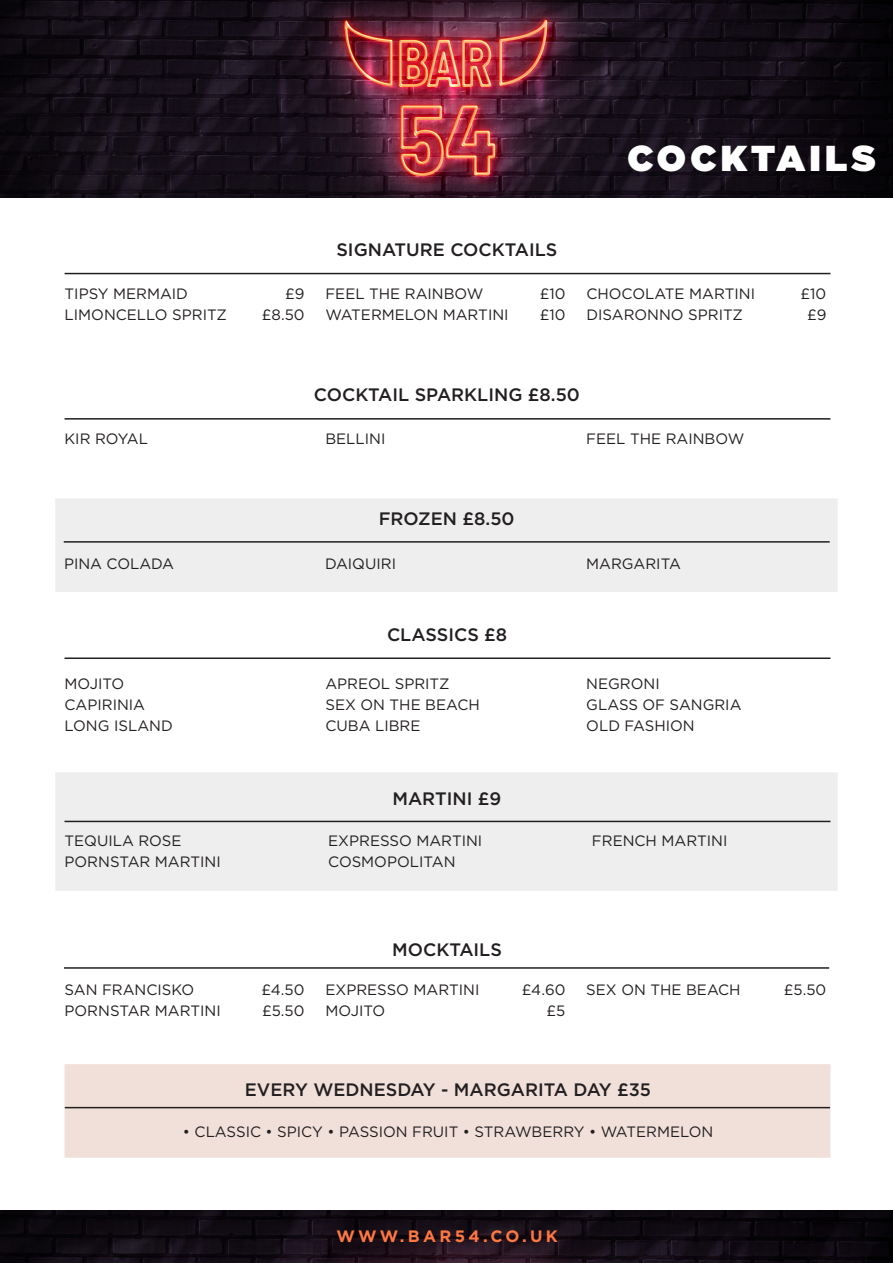
<style>
.page{position:relative;width:893px;height:1263px;background:#fff}
.page>*{position:absolute;margin:0;border:0;box-sizing:border-box;transform-origin:0 0}
.t1{font:900 36px "Gotham";letter-spacing:.12em;color:#fff}
.t2{font:500 18px "Gotham";color:#231f20}
.t3{font:700 16.5px "Gotham";letter-spacing:.2em;color:#ff7743}
.t4{font:15px/21px "Gotham";color:#231f20}
</style>
<div class="page">
<img style="left:0;top:1211px;width:893px;height:52px">
<div style="left:55px;top:498px;width:783px;height:94px;background:#edeeed"></div>
<img style="left:0;top:0;width:893px;height:198px">
<hr style="left:65px;top:418px;width:765px;height:2px;background:#231f20">
<hr style="left:65px;top:657px;width:765px;height:2px;background:#231f20">
<div style="left:55px;top:772px;width:783px;height:119px;background:#edeeed"></div>
<hr style="left:65px;top:821px;width:765px;height:1px;background:#231f20">
<hr style="left:64px;top:967px;width:765px;height:2px;background:#231f20">
<hr style="left:64px;top:541px;width:766px;height:2px;background:#231f20">
<div style="left:65px;top:1064px;width:765px;height:94px;background:#f0e0d9"></div>
<hr style="left:65px;top:1107px;width:765px;height:1px;background:#231f20">
<hr style="left:65px;top:273px;width:765px;height:1px;background:#231f20">
<h1 class="t1" style="left:627px;top:133px;width:250px">COCKTAILS</h1>
<p class="t4" style="left:65px;top:283px;width:125px">TIPSY MERMAID</p>
<p class="t4" style="left:285px;top:283px;width:21px">£9</p>
<p class="t4" style="left:65px;top:304px;width:164px">LIMONCELLO SPRITZ</p>
<p class="t4" style="left:262px;top:304px;width:44px">£8.50</p>
<p class="t2" style="left:336px;top:238px;width:222px">SIGNATURE COCKTAILS</p>
<p class="t4" style="left:325px;top:283px;width:159px">FEEL THE RAINBOW</p>
<p class="t4" style="left:540px;top:283px;width:27px">£10</p>
<p class="t4" style="left:325px;top:304px;width:185px">WATERMELON MARTINI</p>
<p class="t4" style="left:540px;top:304px;width:27px">£10</p>
<p class="t4" style="left:586px;top:283px;width:170px">CHOCOLATE MARTINI</p>
<p class="t4" style="left:801px;top:283px;width:27px">£10</p>
<p class="t4" style="left:586px;top:304px;width:158px">DISARONNO SPRITZ</p>
<p class="t4" style="left:807px;top:304px;width:21px">£9</p>
<p class="t2" style="left:314px;top:383px;width:268px">COCKTAIL SPARKLING £8.50</p>
<p class="t4" style="left:65px;top:428px;width:85px">KIR ROYAL</p>
<p class="t4" style="left:325px;top:428px;width:62px">BELLINI</p>
<p class="t4" style="left:586px;top:428px;width:159px">FEEL THE RAINBOW</p>
<p class="t2" style="left:379px;top:506px;width:137px">FROZEN £8.50</p>
<p class="t4" style="left:64px;top:553px;width:112px">PINA COLADA</p>
<p class="t4" style="left:325px;top:553px;width:72px">DAIQUIRI</p>
<p class="t4" style="left:586px;top:553px;width:96px">MARGARITA</p>
<p class="t2" style="left:387px;top:623px;width:122px">CLASSICS £8</p>
<p class="t4" style="left:65px;top:672px;width:110px">MOJITO<br>CAPIRINIA<br>LONG ISLAND</p>
<p class="t4" style="left:325px;top:672px;width:156px">APREOL SPRITZ<br>SEX ON THE BEACH<br>CUBA LIBRE</p>
<p class="t4" style="left:586px;top:672px;width:157px">NEGRONI<br>GLASS OF SANGRIA<br>OLD FASHION</p>
<p class="t2" style="left:392px;top:786px;width:110px">MARTINI £9</p>
<p class="t4" style="left:65px;top:829px;width:158px">TEQUILA ROSE<br>PORNSTAR MARTINI</p>
<p class="t4" style="left:328px;top:829px;width:156px">EXPRESSO MARTINI<br>COSMOPOLITAN</p>
<p class="t4" style="left:592px;top:829px;width:137px">FRENCH MARTINI</p>
<p class="t4" style="left:65px;top:979px;width:131px">SAN FRANCISKO</p>
<p class="t4" style="left:261px;top:979px;width:45px">£4.50</p>
<p class="t4" style="left:65px;top:1000px;width:158px">PORNSTAR MARTINI</p>
<p class="t4" style="left:262px;top:1000px;width:44px">£5.50</p>
<p class="t2" style="left:392px;top:938px;width:111px">MOCKTAILS</p>
<p class="t4" style="left:325px;top:979px;width:156px">EXPRESSO MARTINI</p>
<p class="t4" style="left:522px;top:979px;width:45px">£4.60</p>
<p class="t4" style="left:325px;top:1000px;width:61px">MOJITO</p>
<p class="t4" style="left:547px;top:1000px;width:20px">£5</p>
<p class="t4" style="left:586px;top:979px;width:156px">SEX ON THE BEACH</p>
<p class="t4" style="left:784px;top:979px;width:44px">£5.50</p>
<p class="t2" style="left:245px;top:1078px;width:408px">EVERY WEDNESDAY - MARGARITA DAY £35</p>
<p class="t4" style="left:183px;top:1121px;width:532px">• CLASSIC • SPICY • PASSION FRUIT • STRAWBERRY • WATERMELON</p>
<p class="t3" style="left:336px;top:1227px;width:223px">WWW.BAR54.CO.UK</p>
</div>
